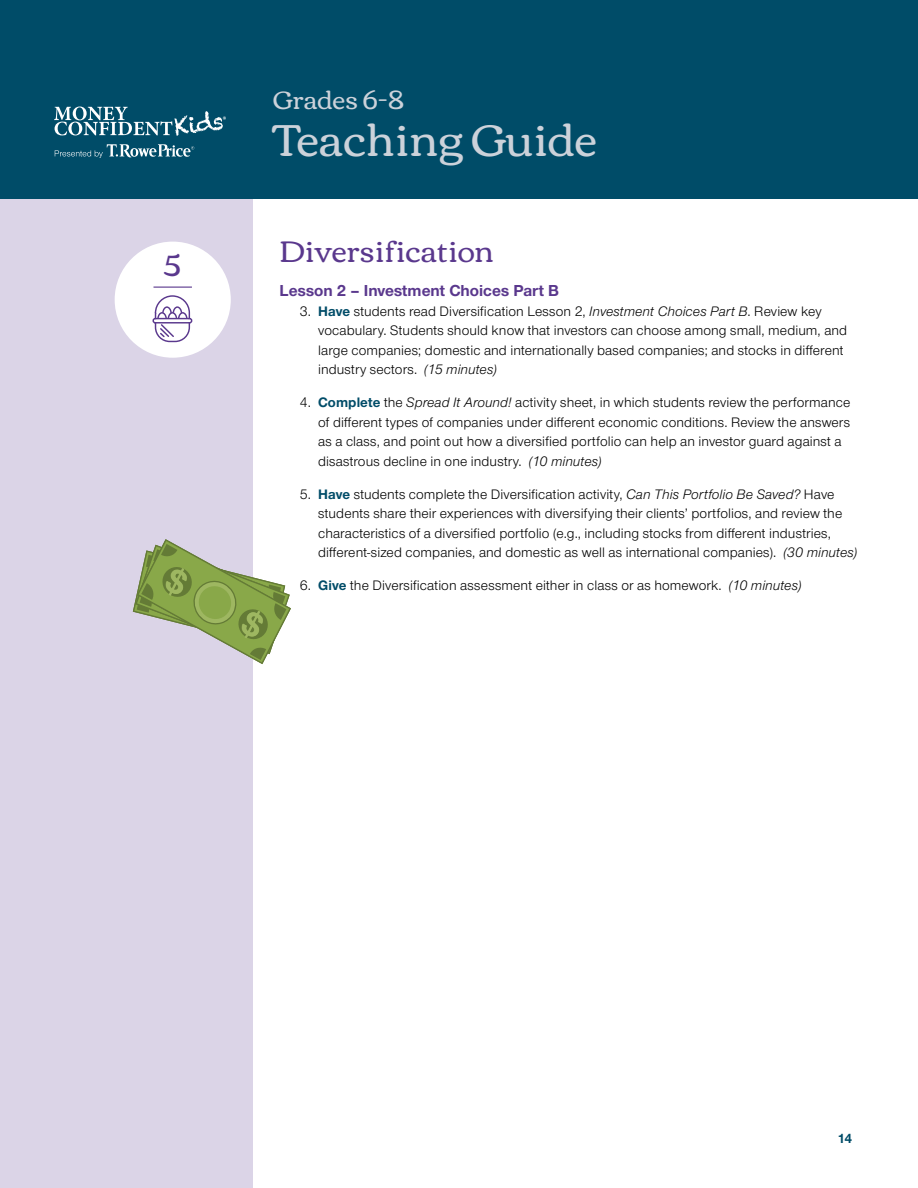
<style>
.page{position:relative;width:918px;height:1188px;background:#fff}
.page>*{position:absolute;margin:0;border:0;box-sizing:border-box;transform-origin:0 0}
.t1{font:45px "Corben";color:#ccd2da}
.t2{font:30px "Corben";color:#5a388d}
.t3{font:25.5px "Corben";color:#ccd2da}
.t4{font:700 16.5px "Nimbus Sans Novus";color:#5a388d}
.t5{font:14.25px/19.5px "Nimbus Sans Novus";letter-spacing:.005em;color:#000}
.t6{font:700 13.5px "Nimbus Sans Novus";color:#004c68}
.s1{font-weight:700;color:#004c68}
.s2{font-style:italic}
</style>
<div class="page">
<div style="left:0;top:0;width:252px;height:1188px;background:#dbd4e7"></div>
<div style="left:0;top:0;width:918px;height:199px;background:#004c68"></div>
<svg style="left:54px;top:107px;width:172px;height:29px"></svg>
<svg style="left:55px;top:144px;width:139px;height:14px"></svg>
<div style="left:115px;top:242px;width:116px;height:116px;background:#fff;border-radius:50%"></div>
<hr style="left:154px;top:287px;width:38px;height:1px;background:#5a388d">
<svg style="left:152px;top:295px;width:41px;height:63px"></svg>
<svg style="left:133px;top:539px;width:158px;height:125px"></svg>
<h2 class="t2" style="left:164px;top:244px;width:18px">5</h2>
<h3 class="t3" style="left:273px;top:81px;width:132px">Grades 6–8</h3>
<h1 class="t1" style="left:273px;top:108px;width:325px">Teaching Guide</h1>
<h2 class="t2" style="left:280px;top:230px;width:216px">Diversification</h2>
<p class="t4" style="left:280px;top:280px;width:281px">Lesson 2 – Investment Choices Part B</p>
<p class="t5" style="left:318px;top:301px;width:531px;text-indent:-18px">3. <span class="s1">Have</span> students read Diversification Lesson 2, <span class="s2">Investment Choices Part B</span>. Review key vocabulary. Students should know that investors can choose among small, medium, and large companies; domestic and internationally based companies; and stocks in different industry sectors. <span class="s2">(15 minutes)</span></p>
<p class="t5" style="left:318px;top:392px;width:534px;text-indent:-18px">4. <span class="s1">Complete</span> the <span class="s2">Spread It Around!</span> activity sheet, in which students review the performance of different types of companies under different economic conditions. Review the answers as a class, and point out how a diversified portfolio can help an investor guard against a disastrous decline in one industry. <span class="s2">(10 minutes)</span></p>
<p class="t5" style="left:318px;top:484px;width:541px;text-indent:-18px">5. <span class="s1">Have</span> students complete the Diversification activity, <span class="s2">Can This Portfolio Be Saved?</span> Have students share their experiences with diversifying their clients’ portfolios, and review the characteristics of a diversified portfolio (e.g., including stocks from different industries, different-sized companies, and domestic as well as international companies). <span class="s2">(30 minutes)</span></p>
<p class="t5" style="left:300px;top:575px;width:503px">6. <span class="s1">Give</span> the Diversification assessment either in class or as homework. <span class="s2">(10 minutes)</span></p>
<p class="t6" style="left:837px;top:1129px;width:16px">14</p>
</div>
